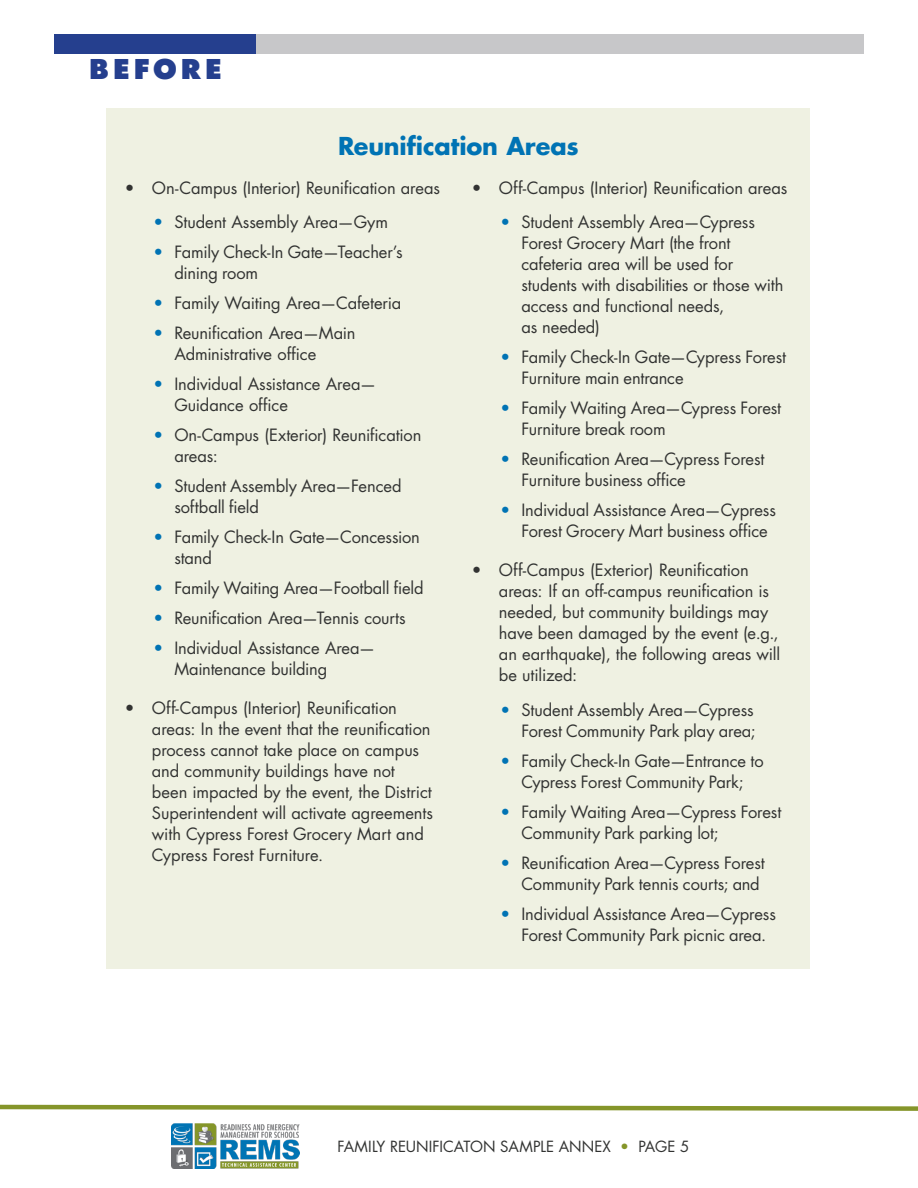
<style>
.page{position:relative;width:918px;height:1188px;background:#fff}
.page>*{position:absolute;margin:0;border:0;box-sizing:border-box;transform-origin:0 0}
.t1{font:800 30px "Futura PT";letter-spacing:.11em;color:#253f8e}
.t2{font:700 24px "Futura Std";letter-spacing:-.005em;color:#0073b4}
.t3{font:16.5px/21px "Futura Std";letter-spacing:-.01em;color:#323332}
.t4{font:15px "Futura Std";letter-spacing:.005em;color:#323332}
.s1{color:#0073b4}
.s2{color:#859529}
</style>
<div class="page">
<div style="left:54px;top:35px;width:202px;height:19px;background:#253f8e"></div>
<div style="left:459px;top:35px;width:203px;height:19px;background:#c7c7c9"></div>
<div style="left:662px;top:35px;width:202px;height:19px;background:#c7c7c9"></div>
<div style="left:256px;top:35px;width:203px;height:19px;background:#c7c7c9"></div>
<img style="left:171px;top:1124px;width:129px;height:45px">
<svg style="left:0;top:1105px;width:918px;height:6px;background:#a3af5f"></svg>
<div style="left:107px;top:108px;width:703px;height:861px;background:#eff1e2"></div>
<h1 class="t1" style="left:89px;top:50px;width:134px">BEFORE</h1>
<h4 class="t2" style="left:338px;top:130px;width:242px">Reunification Areas</h4>
<p class="t3" style="left:125px;top:177px;width:317px">• On-Campus (Interior) Reunification areas</p>
<p class="t3" style="left:153px;top:212px;width:236px"><span class="s1">•</span> Student Assembly Area—Gym</p>
<p class="t3" style="left:174px;top:242px;width:230px;text-indent:-21px"><span class="s1">•</span> Family Check-In Gate—Teacher’s dining room</p>
<p class="t3" style="left:153px;top:293px;width:249px"><span class="s1">•</span> Family Waiting Area—Cafeteria</p>
<p class="t3" style="left:174px;top:323px;width:183px;text-indent:-21px"><span class="s1">•</span> Reunification Area—Main<br>Administrative office</p>
<p class="t3" style="left:174px;top:374px;width:203px;text-indent:-21px"><span class="s1">•</span> Individual Assistance Area—<br>Guidance office</p>
<p class="t3" style="left:174px;top:425px;width:249px;text-indent:-21px"><span class="s1">•</span> On-Campus (Exterior) Reunification areas:</p>
<p class="t3" style="left:174px;top:476px;width:229px;text-indent:-21px"><span class="s1">•</span> Student Assembly Area—Fenced softball field</p>
<p class="t3" style="left:174px;top:527px;width:247px;text-indent:-21px"><span class="s1">•</span> Family Check-In Gate—Concession stand</p>
<p class="t3" style="left:153px;top:578px;width:272px"><span class="s1">•</span> Family Waiting Area—Football field</p>
<p class="t3" style="left:153px;top:608px;width:254px"><span class="s1">•</span> Reunification Area—Tennis courts</p>
<p class="t3" style="left:174px;top:638px;width:203px;text-indent:-21px"><span class="s1">•</span> Individual Assistance Area—<br>Maintenance building</p>
<p class="t3" style="left:152px;top:698px;width:283px;text-indent:-27px">• Off-Campus (Interior) Reunification areas: In the event that the reunification process cannot take place on campus and community buildings have not been impacted by the event, the District Superintendent will activate agreements with Cypress Forest Grocery Mart and Cypress Forest Furniture.</p>
<p class="t3" style="left:472px;top:177px;width:317px">• Off-Campus (Interior) Reunification areas</p>
<p class="t3" style="left:521px;top:212px;width:264px;text-indent:-21px"><span class="s1">•</span> Student Assembly Area—Cypress<br>Forest Grocery Mart (the front cafeteria area will be used for students with disabilities or those with access and functional needs,<br>as needed)</p>
<p class="t3" style="left:521px;top:347px;width:266px;text-indent:-21px"><span class="s1">•</span> Family Check-In Gate—Cypress Forest<br>Furniture main entrance</p>
<p class="t3" style="left:521px;top:398px;width:261px;text-indent:-21px"><span class="s1">•</span> Family Waiting Area—Cypress Forest<br>Furniture break room</p>
<p class="t3" style="left:521px;top:449px;width:245px;text-indent:-21px"><span class="s1">•</span> Reunification Area—Cypress Forest<br>Furniture business office</p>
<p class="t3" style="left:521px;top:500px;width:256px;text-indent:-21px"><span class="s1">•</span> Individual Assistance Area—Cypress<br>Forest Grocery Mart business office</p>
<p class="t3" style="left:499px;top:560px;width:283px;text-indent:-27px">• Off-Campus (Exterior) Reunification areas: If an off-campus reunification is needed, but community buildings may have been damaged by the event (e.g., an earthquake), the following areas will be utilized:</p>
<p class="t3" style="left:500px;top:699px;width:257px;text-align:right"><span class="s1">•</span> Student Assembly Area—Cypress<br>Forest Community Park play area;</p>
<p class="t3" style="left:500px;top:750px;width:265px;text-align:center"><span class="s1">•</span> Family Check-In Gate—Entrance to<br>Cypress Forest Community Park;</p>
<p class="t3" style="left:521px;top:801px;width:261px;text-indent:-21px"><span class="s1">•</span> Family Waiting Area—Cypress Forest<br>Community Park parking lot;</p>
<p class="t3" style="left:521px;top:852px;width:245px;text-indent:-21px"><span class="s1">•</span> Reunification Area—Cypress Forest<br>Community Park tennis courts; and</p>
<p class="t3" style="left:521px;top:903px;width:256px;text-indent:-21px"><span class="s1">•</span> Individual Assistance Area—Cypress<br>Forest Community Park picnic area.</p>
<p class="t4" style="left:338px;top:1137px;width:353px">FAMILY REUNIFICATON SAMPLE ANNEX <span class="s2">•</span> PAGE 5</p>
</div>
